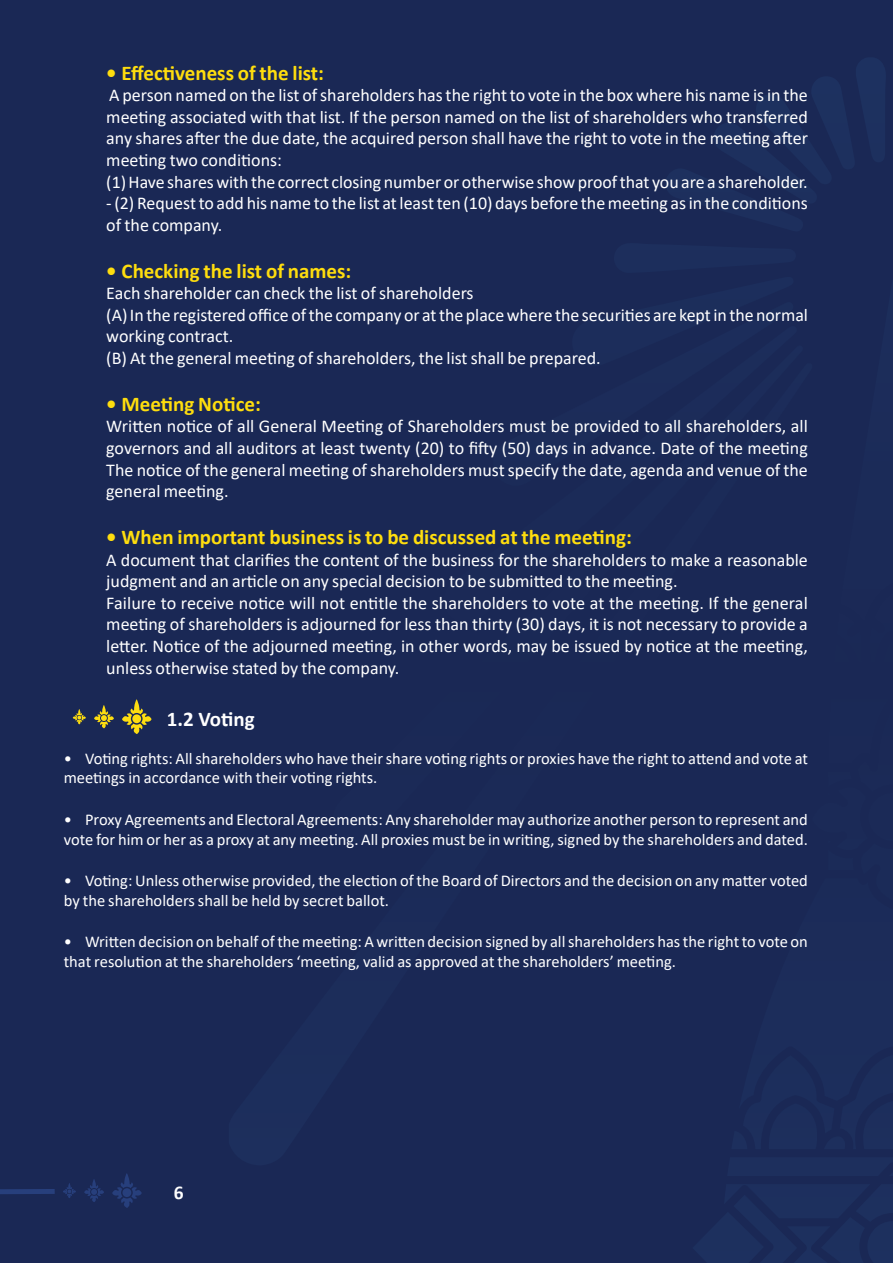
<style>
.page{position:relative;width:893px;height:1263px;background:#1a2855}
.page>*{position:absolute;margin:0;border:0;box-sizing:border-box;transform-origin:0 0}
.t1{font:700 21px "Calibri";color:#fedd0e}
.t2{font:700 21px "Calibri";color:#fff}
.t3{font:700 19.5px "Calibri";color:#fff}
.t4{font:18px/21.6px "Calibri";color:#fff}
.t5{font:16.5px/19.8px "Calibri";color:#fff}
</style>
<div class="page">
<svg style="left:112px;top:1173px;width:30px;height:35px"></svg>
<svg style="left:84px;top:1179px;width:20px;height:23px"></svg>
<svg style="left:0;top:1183px;width:76px;height:15px"></svg>
<svg style="left:812px;top:58px;width:73px;height:36px"></svg>
<svg style="left:122px;top:699px;width:30px;height:35px"></svg>
<svg style="left:94px;top:705px;width:20px;height:23px"></svg>
<svg style="left:73px;top:709px;width:13px;height:15px"></svg>
<p class="t1" style="left:106px;top:58px;width:219px">• Effectiveness of the list:</p>
<p class="t4" style="left:106px;top:84px;width:703px">A person named on the list of shareholders has the right to vote in the box where his name is in the meeting associated with that list. If the person named on the list of shareholders who transferred any shares after the due date, the acquired person shall have the right to vote in the meeting after meeting two conditions:<br>(1) Have shares with the correct closing number or otherwise show proof that you are a shareholder.</p>
<p class="t4" style="left:106px;top:192px;width:703px">- (2) Request to add his name to the list at least ten (10) days before the meeting as in the conditions of the company.</p>
<p class="t1" style="left:106px;top:256px;width:246px">• Checking the list of names:</p>
<p class="t4" style="left:106px;top:282px;width:703px">Each shareholder can check the list of shareholders<br>(A) In the registered office of the company or at the place where the securities are kept in the normal working contract.<br>(B) At the general meeting of shareholders, the list shall be prepared.</p>
<p class="t1" style="left:106px;top:389px;width:156px">• Meeting Notice:</p>
<p class="t4" style="left:106px;top:415px;width:703px;text-align:justify">Written notice of all General Meeting of Shareholders must be provided to all shareholders, all governors and all auditors at least twenty (20) to fifty (50) days in advance. Date of the meeting The notice of the general meeting of shareholders must specify the date, agenda and venue of the general meeting.</p>
<p class="t1" style="left:106px;top:522px;width:527px">• When important business is to be discussed at the meeting:</p>
<p class="t4" style="left:106px;top:548px;width:703px">A document that clarifies the content of the business for the shareholders to make a reasonable judgment and an article on any special decision to be submitted to the meeting.<br>Failure to receive notice will not entitle the shareholders to vote at the meeting. If the general meeting of shareholders is adjourned for less than thirty (30) days, it is not necessary to provide a letter. Notice of the adjourned meeting, in other words, may be issued by notice at the meeting, unless otherwise stated by the company.</p>
<p class="t2" style="left:167px;top:704px;width:89px">1.2 Voting</p>
<p class="t5" style="left:64px;top:748px;width:746px">• Voting rights: All shareholders who have their share voting rights or proxies have the right to attend and vote at meetings in accordance with their voting rights.</p>
<p class="t5" style="left:64px;top:809px;width:746px">• Proxy Agreements and Electoral Agreements: Any shareholder may authorize another person to represent and vote for him or her as a proxy at any meeting. All proxies must be in writing, signed by the shareholders and dated.</p>
<p class="t5" style="left:64px;top:870px;width:746px">• Voting: Unless otherwise provided, the election of the Board of Directors and the decision on any matter voted by the shareholders shall be held by secret ballot.</p>
<p class="t5" style="left:64px;top:931px;width:746px">• Written decision on behalf of the meeting: A written decision signed by all shareholders has the right to vote on that resolution at the shareholders ‘meeting, valid as approved at the shareholders’ meeting.</p>
<p class="t3" style="left:174px;top:1179px;width:11px">6</p>
</div>
